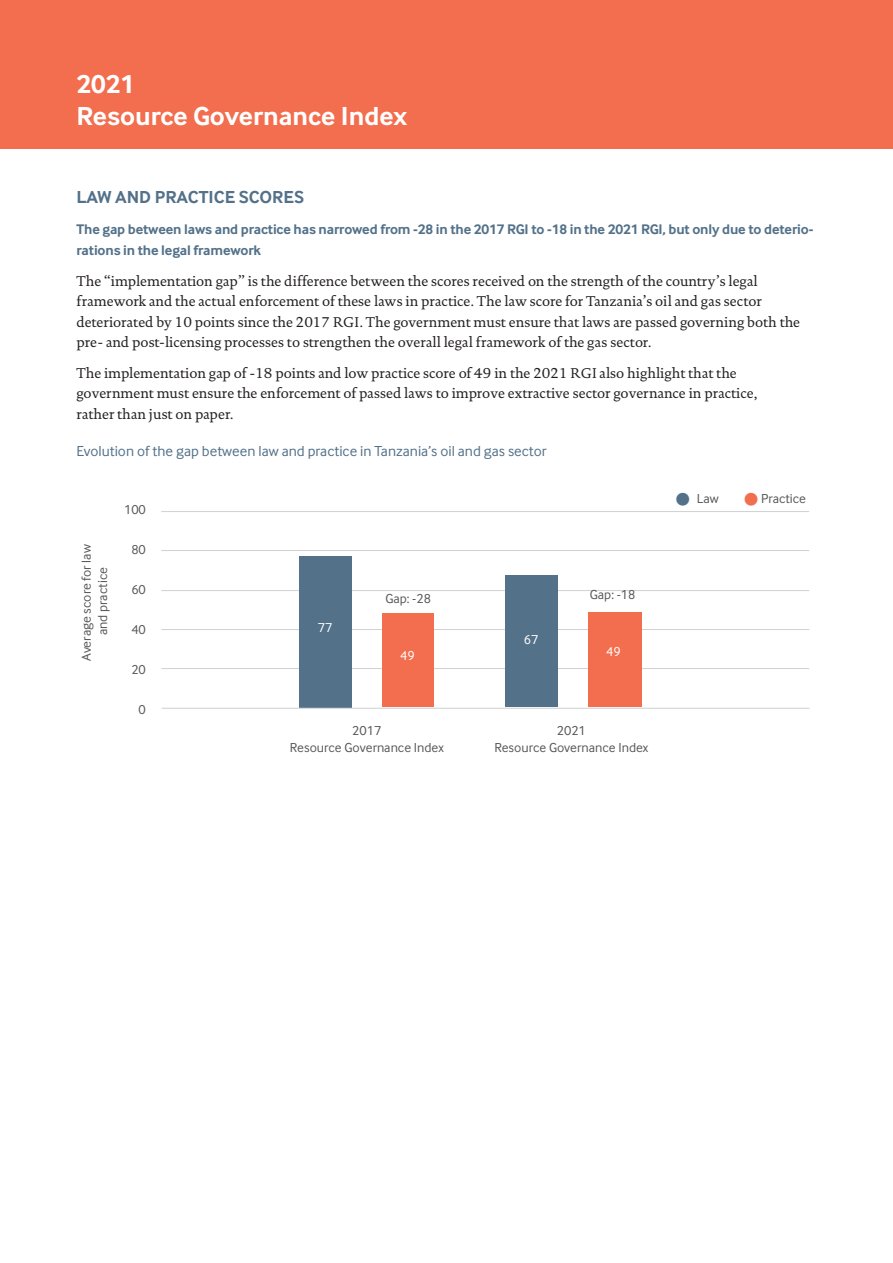
<style>
.page{position:relative;width:893px;height:1263px;background:#fff}
.page>*{position:absolute;margin:0;border:0;box-sizing:border-box;transform-origin:0 0}
.t1{font:700 27px/32.4px "Inter Face";color:#fff}
.t2{font:700 18px "Inter Face";color:#537189}
.t3{font:15px "Inter Face";color:#537189}
.t4{font:14.4px/20.4px "DTL Documenta T";color:#231f20}
.t5{font:700 14.4px/20.4px "Inter Face";letter-spacing:-.01em;color:#537189}
.t6{font:13.5px/16.2px "Inter Face";color:#57585a;text-align:center}
.t7{font:13.5px "Inter Face";color:#fff}
.s1{font-size:33px;color:#537189}
.s2{font-size:33px;color:#f36e4e}
</style>
<div class="page">
<div style="left:0;top:0;width:893px;height:148px;background:#f36e4e"></div>
<hr style="left:161px;top:511px;width:648px;height:1px;background:#d1d2d4">
<hr style="left:161px;top:550px;width:648px;height:1px;background:#d1d2d4">
<hr style="left:161px;top:590px;width:648px;height:1px;background:#d1d2d4">
<hr style="left:161px;top:629px;width:648px;height:1px;background:#d1d2d4">
<hr style="left:161px;top:668px;width:648px;height:1px;background:#d1d2d4">
<div style="left:382px;top:613px;width:52px;height:94px;background:#f36e4e"></div>
<div style="left:300px;top:556px;width:52px;height:151px;background:#537189"></div>
<hr style="left:162px;top:708px;width:647px;height:1px;background:#d1d2d4">
<div style="left:588px;top:612px;width:54px;height:95px;background:#f36e4e"></div>
<div style="left:506px;top:576px;width:52px;height:131px;background:#537189"></div>
<h1 class="t1" style="left:77px;top:68px;width:332px">2021<br>Resource Governance Index</h1>
<p class="t2" style="left:77px;top:187px;width:229px">LAW AND PRACTICE SCORES</p>
<p class="t5" style="left:77px;top:219px;width:738px">The gap between laws and practice has narrowed from -28 in the 2017 RGI to -18 in the 2021 RGI, but only due to deterio&shy;rations in the legal framework</p>
<p class="t4" style="left:77px;top:271px;width:725px">The “implementation gap” is the difference between the scores received on the strength of the country’s legal framework and the actual enforcement of these laws in practice. The law score for Tanzania’s oil and gas sector deteriorated by 10 points since the 2017 RGI. The government must ensure that laws are passed governing both the pre- and post-licensing processes to strengthen the overall legal framework of the gas sector.</p>
<p class="t4" style="left:77px;top:363px;width:682px">The implementation gap of -18 points and low practice score of 49 in the 2021 RGI also highlight that the government must ensure the enforcement of passed laws to improve extractive sector governance in practice, rather than just on paper.</p>
<p class="t3" style="left:77px;top:443px;width:472px">Evolution of the gap between law and practice in Tanzania’s oil and gas sector</p>
<p class="t6" style="left:78px;top:661px;width:118px;rotate:-90deg">Average score for law and practice</p>
<p class="t6" style="left:124px;top:502px;width:23px">100</p>
<p class="t6" style="left:131px;top:541px;width:16px">80</p>
<p class="t6" style="left:131px;top:581px;width:16px">60</p>
<p class="t6" style="left:131px;top:621px;width:16px">40</p>
<p class="t6" style="left:131px;top:661px;width:16px">20</p>
<p class="t6" style="left:139px;top:701px;width:9px">0</p>
<p class="t6" style="left:675px;top:490px;width:45px"><span class="s1">•</span> Law</p>
<p class="t6" style="left:743px;top:490px;width:64px"><span class="s2">•</span> Practice</p>
<p class="t6" style="left:385px;top:590px;width:47px">Gap: -28</p>
<p class="t6" style="left:590px;top:586px;width:47px">Gap: -18</p>
<p class="t7" style="left:318px;top:619px;width:16px">77</p>
<p class="t7" style="left:400px;top:648px;width:16px">49</p>
<p class="t7" style="left:524px;top:632px;width:16px">67</p>
<p class="t7" style="left:606px;top:643px;width:16px">49</p>
<p class="t6" style="left:290px;top:723px;width:156px">2017<br>Resource Governance Index</p>
<p class="t6" style="left:494px;top:723px;width:156px">2021<br>Resource Governance Index</p>
</div>
